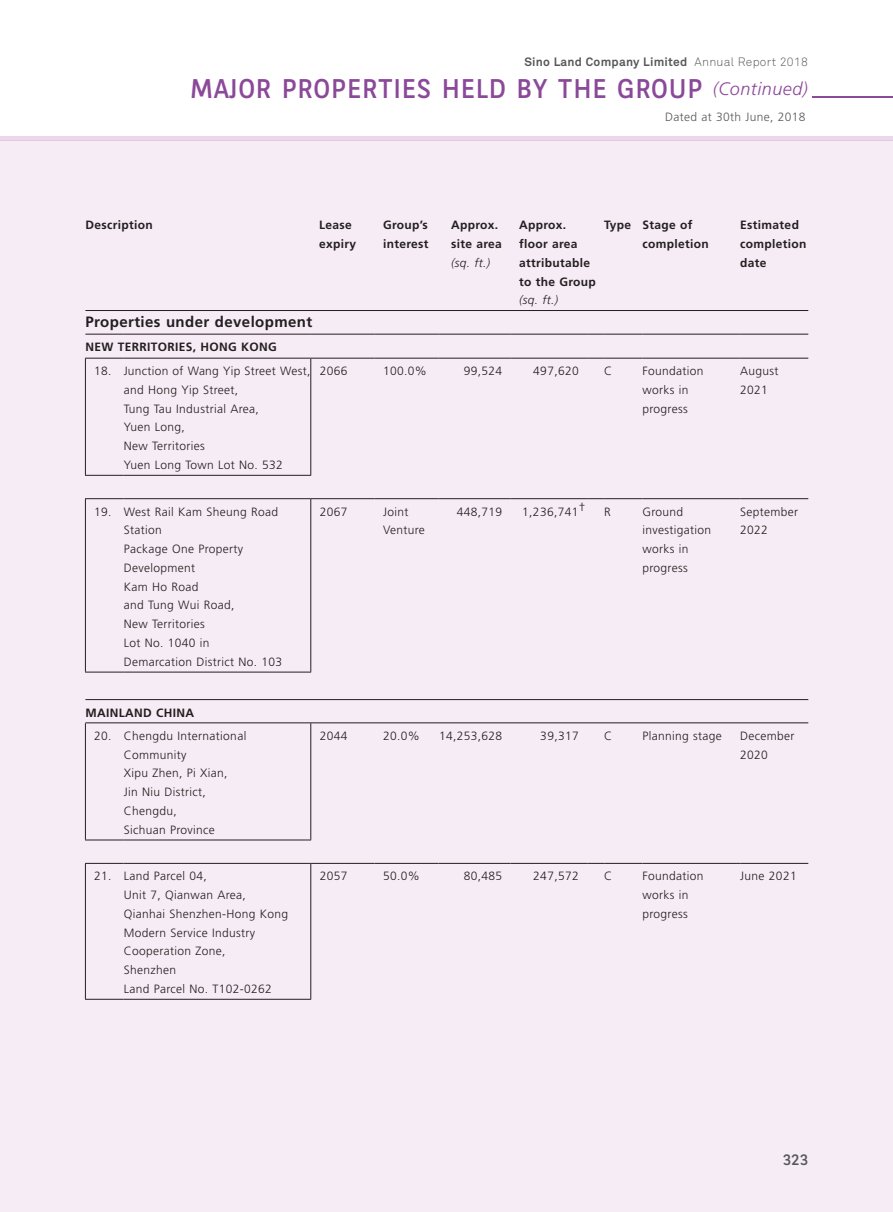
<style>
.page{position:relative;width:893px;height:1212px;background:#fff}
.page>*{position:absolute;margin:0;border:0;box-sizing:border-box;transform-origin:0 0}
.t1{font:27px "BNPP Sans";letter-spacing:.025em;color:#8b4999}
.t2{font:700 15px "Frutiger LT Std";letter-spacing:.03em;color:#231f20}
.t3{font:15px "BNPP Sans";color:#57585a}
.t4{font:300 12px/18.8px "Frutiger LT Std";letter-spacing:.03em;color:#231f20}
.t5{font:700 12px/18.8px "Frutiger LT Std";letter-spacing:.03em;color:#231f20}
.t6{font:700 12px "Akkurat Pro";letter-spacing:.02em;color:#57585a}
.t7{font:300 12px "Frutiger LT Std";letter-spacing:.03em;color:#57585a}
.t8{font:italic 300 12px "Frutiger LT Std";color:#231f20}
.s1{font-family:"Akkurat Light Pro";font-weight:400}
.s2{font-family:"Frutiger LT Std";font-weight:300;font-style:italic;font-size:18px}
.s3{font-weight:300;font-style:italic}
</style>
<div class="page">
<div style="left:0;top:140px;width:893px;height:1072px;background:#f6ecf5"></div>
<hr style="left:0;top:136px;width:893px;height:4px;background:#ebd9eb">
<hr style="left:812px;top:96px;width:81px;height:1px;background:#8b4999">
<hr style="left:85px;top:358px;width:1px;height:117px;background:#231f20">
<hr style="left:310px;top:358px;width:1px;height:117px;background:#231f20">
<hr style="left:85px;top:475px;width:39px;height:1px;background:#231f20">
<hr style="left:124px;top:475px;width:187px;height:1px;background:#231f20">
<hr style="left:85px;top:499px;width:1px;height:173px;background:#231f20">
<hr style="left:310px;top:499px;width:1px;height:173px;background:#231f20">
<hr style="left:85px;top:672px;width:39px;height:1px;background:#231f20">
<hr style="left:124px;top:672px;width:187px;height:1px;background:#231f20">
<hr style="left:85px;top:723px;width:1px;height:116px;background:#231f20">
<hr style="left:310px;top:723px;width:1px;height:116px;background:#231f20">
<hr style="left:85px;top:839px;width:39px;height:1px;background:#231f20">
<hr style="left:124px;top:839px;width:187px;height:1px;background:#231f20">
<hr style="left:85px;top:864px;width:1px;height:135px;background:#231f20">
<hr style="left:310px;top:864px;width:1px;height:135px;background:#231f20">
<hr style="left:85px;top:999px;width:39px;height:1px;background:#231f20">
<hr style="left:124px;top:999px;width:187px;height:1px;background:#231f20">
<hr style="left:85px;top:863px;width:39px;height:1px;background:#231f20">
<hr style="left:124px;top:863px;width:187px;height:1px;background:#231f20">
<hr style="left:311px;top:863px;width:64px;height:1px;background:#231f20">
<hr style="left:375px;top:863px;width:63px;height:1px;background:#231f20">
<hr style="left:438px;top:863px;width:73px;height:1px;background:#231f20">
<hr style="left:511px;top:863px;width:76px;height:1px;background:#231f20">
<svg style="left:587px;top:863px;width:17px;height:1px"></svg>
<hr style="left:604px;top:863px;width:38px;height:1px;background:#231f20">
<hr style="left:642px;top:863px;width:98px;height:1px;background:#231f20">
<hr style="left:740px;top:863px;width:68px;height:1px;background:#231f20">
<hr style="left:85px;top:358px;width:39px;height:1px;background:#231f20">
<hr style="left:124px;top:358px;width:187px;height:1px;background:#231f20">
<hr style="left:311px;top:358px;width:64px;height:1px;background:#231f20">
<hr style="left:375px;top:358px;width:63px;height:1px;background:#231f20">
<hr style="left:438px;top:358px;width:73px;height:1px;background:#231f20">
<hr style="left:511px;top:358px;width:76px;height:1px;background:#231f20">
<svg style="left:587px;top:358px;width:17px;height:1px"></svg>
<hr style="left:604px;top:358px;width:38px;height:1px;background:#231f20">
<hr style="left:642px;top:358px;width:98px;height:1px;background:#231f20">
<hr style="left:740px;top:358px;width:68px;height:1px;background:#231f20">
<hr style="left:85px;top:498px;width:39px;height:1px;background:#231f20">
<hr style="left:124px;top:498px;width:187px;height:1px;background:#231f20">
<hr style="left:311px;top:498px;width:64px;height:1px;background:#231f20">
<hr style="left:375px;top:498px;width:63px;height:1px;background:#231f20">
<hr style="left:438px;top:498px;width:73px;height:1px;background:#231f20">
<hr style="left:511px;top:498px;width:76px;height:1px;background:#231f20">
<svg style="left:587px;top:498px;width:17px;height:1px"></svg>
<hr style="left:604px;top:498px;width:38px;height:1px;background:#231f20">
<hr style="left:642px;top:498px;width:98px;height:1px;background:#231f20">
<hr style="left:740px;top:498px;width:68px;height:1px;background:#231f20">
<hr style="left:85px;top:334px;width:39px;height:1px;background:#231f20">
<hr style="left:124px;top:334px;width:187px;height:1px;background:#231f20">
<hr style="left:311px;top:334px;width:64px;height:1px;background:#231f20">
<hr style="left:375px;top:334px;width:63px;height:1px;background:#231f20">
<hr style="left:438px;top:334px;width:73px;height:1px;background:#231f20">
<hr style="left:511px;top:334px;width:76px;height:1px;background:#231f20">
<svg style="left:587px;top:334px;width:17px;height:1px"></svg>
<hr style="left:604px;top:334px;width:38px;height:1px;background:#231f20">
<hr style="left:642px;top:334px;width:98px;height:1px;background:#231f20">
<hr style="left:740px;top:334px;width:68px;height:1px;background:#231f20">
<hr style="left:85px;top:310px;width:723px;height:1px;background:#231f20">
<hr style="left:85px;top:699px;width:723px;height:1px;background:#231f20">
<hr style="left:85px;top:722px;width:723px;height:1px;background:#231f20">
<p class="t6" style="left:524px;top:54px;width:285px">Sino Land Company Limited <span class="s1">Annual Report 2018</span></p>
<h1 class="t1" style="left:190px;top:70px;width:619px">MAJOR PROPERTIES HELD BY THE GROUP <span class="s2">(Continued)</span></h1>
<p class="t7" style="left:665px;top:110px;width:142px">Dated at 30th June, 2018</p>
<p class="t5" style="left:85px;top:216px;width:69px">Description</p>
<p class="t5" style="left:319px;top:216px;width:39px">Lease expiry</p>
<p class="t5" style="left:383px;top:216px;width:47px">Group’s interest</p>
<p class="t5" style="left:451px;top:216px;width:52px">Approx. site area <span class="s3">(sq. ft.)</span></p>
<p class="t5" style="left:519px;top:216px;width:78px">Approx. floor area attributable to the Group</p>
<p class="t5" style="left:642px;top:216px;width:68px;text-indent:-38px">Type Stage of completion</p>
<p class="t5" style="left:740px;top:216px;width:68px">Estimated completion date</p>
<p class="t8" style="left:519px;top:293px;width:41px">(sq. ft.)</p>
<p class="t2" style="left:85px;top:313px;width:228px">Properties under development</p>
<p class="t5" style="left:85px;top:338px;width:41px">NEW TERRITORIES</p>
<p class="t5" style="left:193px;top:338px;width:86px">, HONG KONG</p>
<p class="t4" style="left:124px;top:362px;width:188px;text-indent:-29px">18. Junction of Wang Yip Street West, and Hong Yip Street,<br>Tung Tau Industrial Area,<br>Yuen Long,<br>New Territories<br>Yuen Long Town Lot No. 532</p>
<p class="t4" style="left:320px;top:362px;width:29px">2066</p>
<p class="t4" style="left:383px;top:362px;width:45px">100.0%</p>
<p class="t4" style="left:464px;top:362px;width:40px">99,524</p>
<p class="t4" style="left:533px;top:362px;width:47px">497,620</p>
<p class="t4" style="left:604px;top:362px;width:10px">C</p>
<p class="t4" style="left:642px;top:362px;width:63px">Foundation works in progress</p>
<p class="t4" style="left:740px;top:362px;width:40px">August<br>2021</p>
<p class="t4" style="left:124px;top:502px;width:160px;text-indent:-29px">19. West Rail Kam Sheung Road<br>Station<br>Package One Property<br>Development<br>Kam Ho Road<br>and Tung Wui Road,<br>New Territories<br>Lot No. 1040 in<br>Demarcation District No. 103</p>
<p class="t4" style="left:320px;top:502px;width:29px">2067</p>
<p class="t4" style="left:383px;top:502px;width:43px">Joint<br>Venture</p>
<p class="t4" style="left:457px;top:502px;width:47px">448,719</p>
<p class="t4" style="left:522px;top:502px;width:65px">1,236,741†</p>
<p class="t4" style="left:604px;top:502px;width:8px">R</p>
<p class="t4" style="left:642px;top:502px;width:70px">Ground investigation works in progress</p>
<p class="t4" style="left:740px;top:502px;width:60px">September<br>2022</p>
<p class="t5" style="left:85px;top:703px;width:9px">MAI</p>
<p class="t5" style="left:110px;top:703px;width:86px">NLAND CHINA</p>
<p class="t4" style="left:124px;top:726px;width:124px;text-indent:-29px">20. Chengdu International<br>Community<br>Xipu Zhen, Pi Xian,<br>Jin Niu District,<br>Chengdu,<br>Sichuan Province</p>
<p class="t4" style="left:320px;top:726px;width:29px">2044</p>
<p class="t4" style="left:383px;top:726px;width:38px">20.0%</p>
<p class="t4" style="left:439px;top:726px;width:65px">14,253,628</p>
<p class="t4" style="left:540px;top:726px;width:40px">39,317</p>
<p class="t4" style="left:604px;top:726px;width:10px">C</p>
<p class="t4" style="left:642px;top:726px;width:81px">Planning stage</p>
<p class="t4" style="left:740px;top:726px;width:56px">December<br>2020</p>
<p class="t4" style="left:124px;top:867px;width:166px;text-indent:-29px">21. Land Parcel 04,<br>Unit 7, Qianwan Area,<br>Qianhai Shenzhen-Hong Kong<br>Modern Service Industry<br>Cooperation Zone,<br>Shenzhen<br>Land Parcel No. T102-0262</p>
<p class="t4" style="left:320px;top:867px;width:29px">2057</p>
<p class="t4" style="left:383px;top:867px;width:38px">50.0%</p>
<p class="t4" style="left:464px;top:867px;width:40px">80,485</p>
<p class="t4" style="left:533px;top:867px;width:47px">247,572</p>
<p class="t4" style="left:604px;top:867px;width:10px">C</p>
<p class="t4" style="left:642px;top:867px;width:63px">Foundation works in progress</p>
<p class="t4" style="left:740px;top:867px;width:58px">June 2021</p>
<p class="t3" style="left:783px;top:1150px;width:26px">323</p>
</div>
